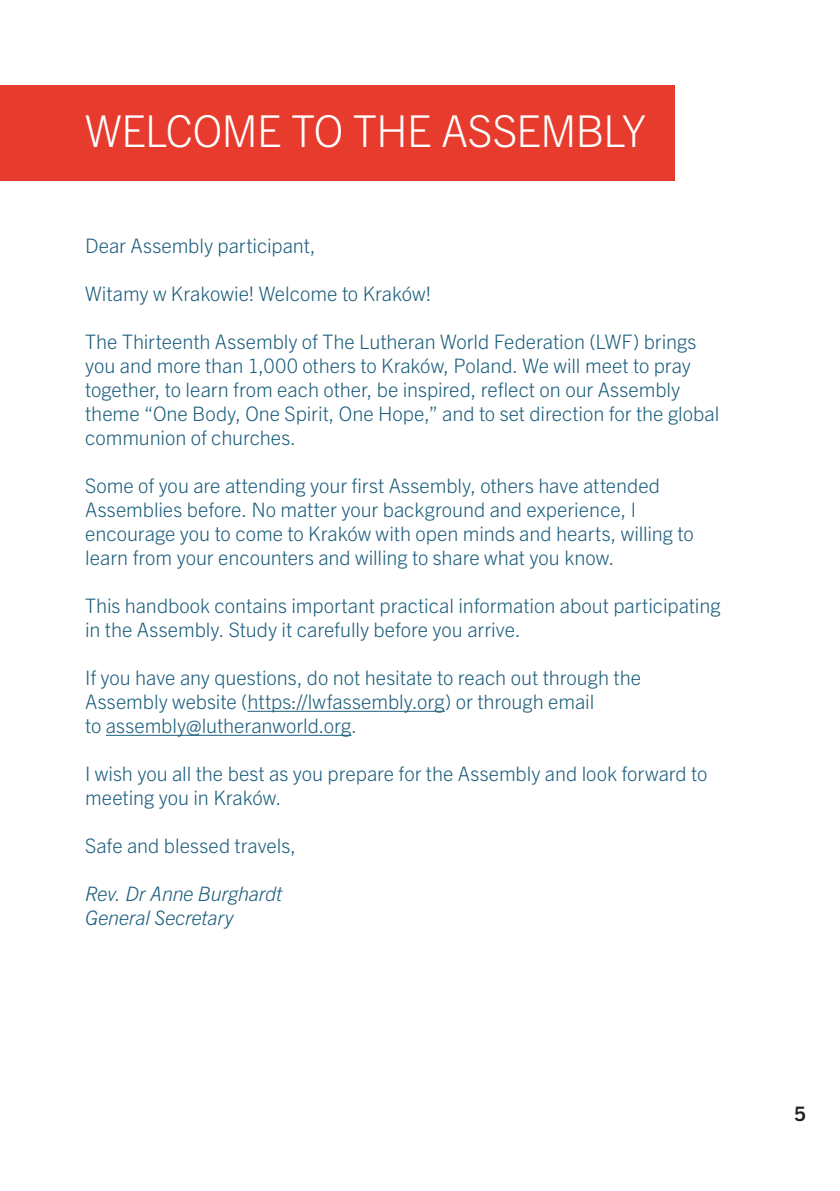
<style>
.page{position:relative;width:840px;height:1191px;background:#fff}
.page>*{position:absolute;margin:0;border:0;box-sizing:border-box;transform-origin:0 0}
.Heading_1_white_R{font:300 44px "Trade Gothic Next LT Pro";letter-spacing:-.02em;color:#fff}
.t1{font:300 20px/24px "Trade Gothic Next LT Pro";color:#1d5f7d}
.t2{font:italic 300 20px/24px "Trade Gothic Next LT Pro";letter-spacing:-.01em;color:#1d5f7d}
.t3{font:700 20px "Trade Gothic Next LT Pro";color:#231f20}
</style>
<div class="page">
<div style="left:0;top:85px;width:674px;height:95px;background:#e73b2e"></div>
<hr style="left:247px;top:711px;width:197px;height:1px;background:#1d5f7d">
<hr style="left:106px;top:735px;width:245px;height:1px;background:#1d5f7d">
<p class="Heading_1_white_R" style="left:85px;top:101px;width:562px">WELCOME TO THE ASSEMBLY</p>
<p class="t1" style="left:85px;top:232px;width:232px">Dear Assembly participant,</p>
<p class="t1" style="left:85px;top:280px;width:347px">Witamy w Krakowie! Welcome to Kraków!</p>
<p class="t1" style="left:85px;top:328px;width:635px">The Thirteenth Assembly of The Lutheran World Federation (LWF) brings you and more than 1,000 others to Kraków, Poland. We will meet to pray together, to learn from each other, be inspired, reflect on our Assembly theme “One Body, One Spirit, One Hope,” and to set direction for the global communion of churches.</p>
<p class="t1" style="left:85px;top:472px;width:610px">Some of you are attending your first Assembly, others have attended Assemblies before. No matter your background and experience, I encourage you to come to Kraków with open minds and hearts, willing to learn from your encounters and willing to share what you know.</p>
<p class="t1" style="left:85px;top:592px;width:636px">This handbook contains important practical information about participating in the Assembly. Study it carefully before you arrive.</p>
<p class="t1" style="left:85px;top:664px;width:557px">If you have any questions, do not hesitate to reach out through the<br>Assembly website (https://lwfassembly.org) or through email<br>to assembly@lutheranworld.org.</p>
<p class="t1" style="left:85px;top:760px;width:623px">I wish you all the best as you prepare for the Assembly and look forward to meeting you in Kraków.</p>
<p class="t1" style="left:85px;top:832px;width:212px">Safe and blessed travels,</p>
<p class="t2" style="left:85px;top:880px;width:199px">Rev. Dr Anne Burghardt<br>General Secretary</p>
<p class="t3" style="left:794px;top:1100px;width:13px">5</p>
</div>
